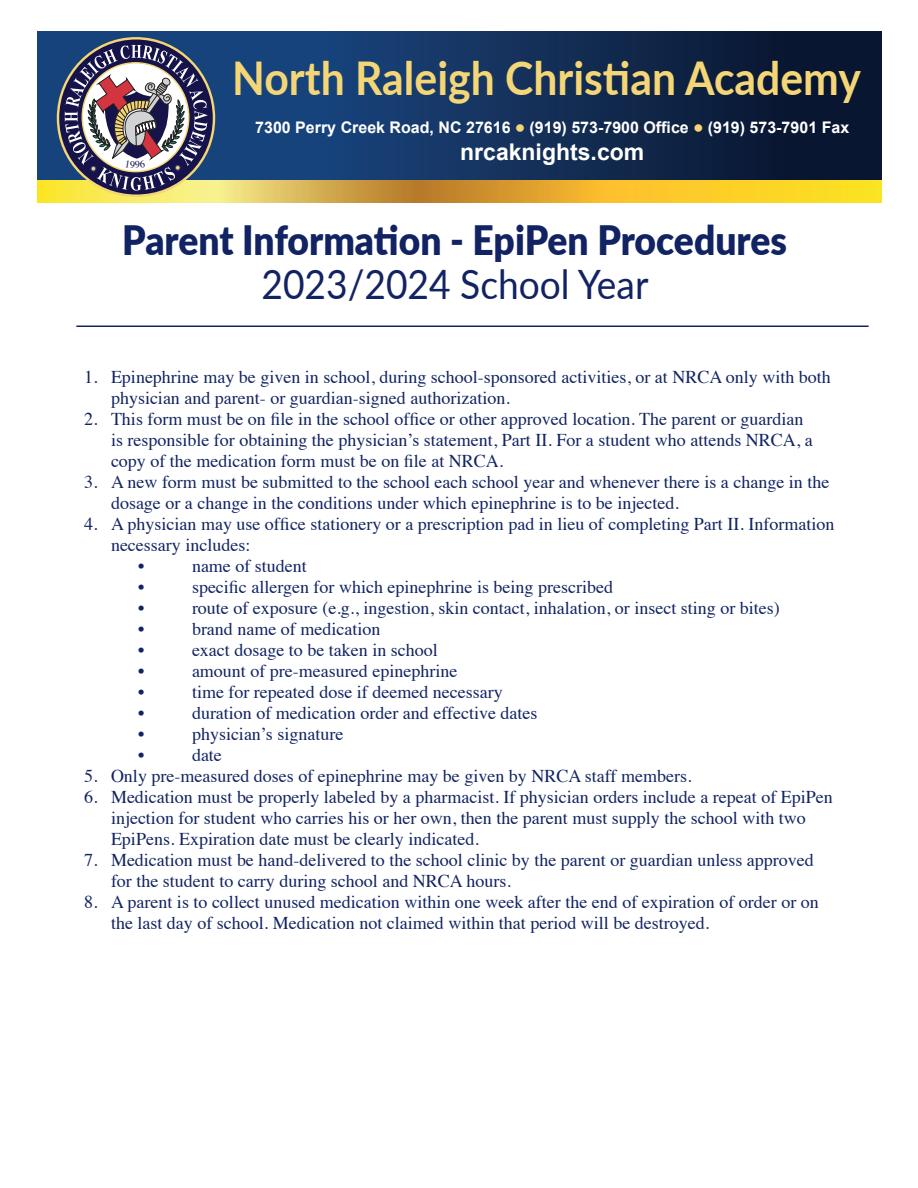
<style>
.page{position:relative;width:918px;height:1188px;background:#fff}
.page>*{position:absolute;margin:0;border:0;box-sizing:border-box;transform-origin:0 0}
.t1{font:700 46.5px "Lato";color:#f4d676;scale:.92 1}
.t2{font:900 40.5px "Lato";letter-spacing:-.005em;color:#112362;scale:.92 1}
.t3{font:40.5px "Lato";color:#112362;scale:.92 1}
.t4{font:700 22.95px "Arial";color:#fff}
.t5{font:18px/21px "Times";color:#112362}
.t6{font:700 16.05px "Arial";color:#fff}
</style>
<div class="page">
<hr style="left:76px;top:326px;width:793px;height:1px;background:#112362">
<svg style="left:38px;top:32px;width:843px;height:149px;background:#133059"></svg>
<svg style="left:38px;top:181px;width:843px;height:21px;background:#e8be3c"></svg>
<svg style="left:58px;top:38px;width:156px;height:158px"></svg>
<svg style="left:516px;top:124px;width:8px;height:7px"></svg>
<svg style="left:694px;top:124px;width:8px;height:7px"></svg>
<svg style="left:65px;top:45px;width:143px;height:146px"></svg>
<p class="t1" style="left:232px;top:44px;width:685px">North Raleigh Christian Academy</p>
<p class="t6" style="left:255px;top:116px;width:596px">7300 Perry Creek Road, NC 27616 (919) 573-7900 Office (919) 573-7901 Fax</p>
<p class="t4" style="left:460px;top:137px;width:186px">nrcaknights.com</p>
<p class="t2" style="left:122px;top:210px;width:724px">Parent Information - EpiPen Procedures</p>
<p class="t3" style="left:262px;top:255px;width:422px">2023/2024 School Year</p>
<p class="t5" style="left:111px;top:365px;width:721px;text-indent:-27px">1. Epinephrine may be given in school, during school-sponsored activities, or at NRCA only with both physician and parent- or guardian-signed authorization.</p>
<p class="t5" style="left:111px;top:407px;width:703px;text-indent:-27px">2. This form must be on file in the school office or other approved location. The parent or guardian is responsible for obtaining the physician’s statement, Part II. For a student who attends NRCA, a copy of the medication form must be on file at NRCA.</p>
<p class="t5" style="left:111px;top:470px;width:720px;text-indent:-27px">3. A new form must be submitted to the school each school year and whenever there is a change in the dosage or a change in the conditions under which epinephrine is to be injected.</p>
<p class="t5" style="left:111px;top:512px;width:725px;text-indent:-27px">4. A physician may use office stationery or a prescription pad in lieu of completing Part II. Information necessary includes:</p>
<p class="t5" style="left:138px;top:554px;width:8px">•</p>
<p class="t5" style="left:192px;top:554px;width:116px">name of student</p>
<p class="t5" style="left:138px;top:575px;width:8px">•</p>
<p class="t5" style="left:192px;top:575px;width:423px">specific allergen for which epinephrine is being prescribed</p>
<p class="t5" style="left:138px;top:596px;width:8px">•</p>
<p class="t5" style="left:192px;top:596px;width:589px">route of exposure (e.g., ingestion, skin contact, inhalation, or insect sting or bites)</p>
<p class="t5" style="left:138px;top:617px;width:8px">•</p>
<p class="t5" style="left:192px;top:617px;width:190px">brand name of medication</p>
<p class="t5" style="left:138px;top:638px;width:8px">•</p>
<p class="t5" style="left:192px;top:638px;width:247px">exact dosage to be taken in school</p>
<p class="t5" style="left:138px;top:659px;width:8px">•</p>
<p class="t5" style="left:192px;top:659px;width:267px">amount of pre-measured epinephrine</p>
<p class="t5" style="left:138px;top:680px;width:8px">•</p>
<p class="t5" style="left:192px;top:680px;width:312px">time for repeated dose if deemed necessary</p>
<p class="t5" style="left:138px;top:701px;width:8px">•</p>
<p class="t5" style="left:192px;top:701px;width:347px">duration of medication order and effective dates</p>
<p class="t5" style="left:138px;top:722px;width:8px">•</p>
<p class="t5" style="left:192px;top:722px;width:153px">physician’s signature</p>
<p class="t5" style="left:138px;top:743px;width:8px">•</p>
<p class="t5" style="left:192px;top:743px;width:31px">date</p>
<p class="t5" style="left:84px;top:764px;width:609px">5. Only pre-measured doses of epinephrine may be given by NRCA staff members.</p>
<p class="t5" style="left:111px;top:785px;width:723px;text-indent:-27px">6. Medication must be properly labeled by a pharmacist. If physician orders include a repeat of EpiPen injection for student who carries his or her own, then the parent must supply the school with two<br>EpiPens. Expiration date must be clearly indicated.</p>
<p class="t5" style="left:111px;top:848px;width:704px;text-indent:-27px">7. Medication must be hand-delivered to the school clinic by the parent or guardian unless approved for the student to carry during school and NRCA hours.</p>
<p class="t5" style="left:111px;top:890px;width:709px;text-indent:-27px">8. A parent is to collect unused medication within one week after the end of expiration of order or on the last day of school. Medication not claimed within that period will be destroyed.</p>
</div>
